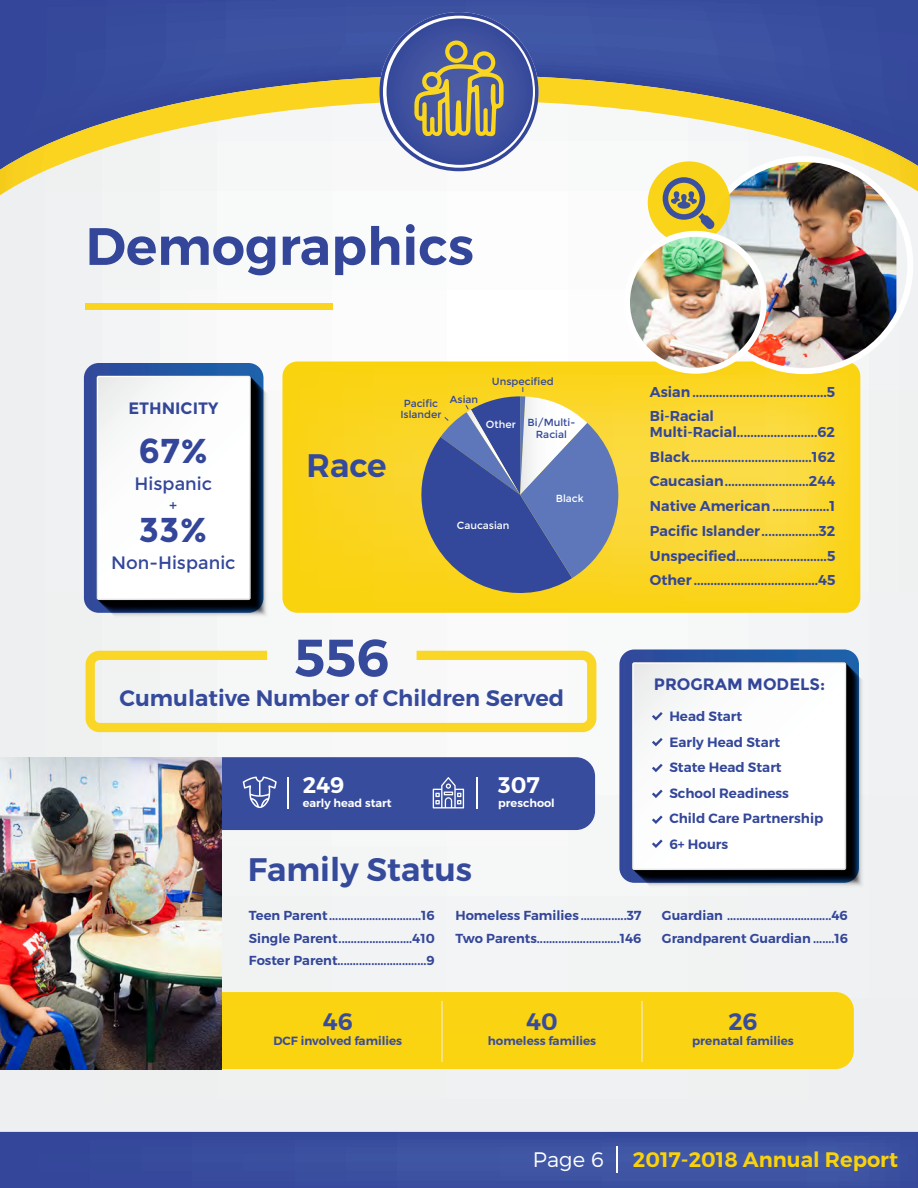
<style>
.page{position:relative;width:918px;height:1188px;background:#f2f3f4}
.page>*{position:absolute;margin:0;border:0;box-sizing:border-box;transform-origin:0 0}
.t1{font:600 52.5px "Montserrat";color:#334699}
.t2{font:600 52.5px "Montserrat";color:#364a9c}
.t3{font:700 34.5px "Montserrat";color:#334699}
.t4{font:600 32.55px "Montserrat";color:#364a9c}
.t5{font:600 23.85px "Montserrat";color:#384c9d}
.t6{font:600 22.65px "Montserrat";color:#fff}
.t7{font:600 22.5px "Montserrat";color:#364a9c}
.t8{font:600 21px "Montserrat";color:#fad20c}
.t9{font:300 21px "Montserrat";color:#fff}
.t10{font:18px "Montserrat";color:#334699}
.t11{font:700 16.5px "Montserrat";color:#334699}
.t12{font:600 14.25px/24.8px "Montserrat";color:#334699}
.t13{font:14.25px "Montserrat";color:#334699}
.t14{font:600 13.5px/25.5px "Montserrat";color:#334699}
.t15{font:600 13.05px/22.5px "Montserrat";color:#334699}
.t16{font:600 11.85px "Montserrat";color:#384c9d}
.t17{font:600 11.25px "Montserrat";color:#fff}
.t18{font:10.2px/10.2px "Montserrat";color:#334699;text-align:center}
.t19{font:10.2px/12.3px "Montserrat";color:#33489a}
.t20{font:10.2px "Montserrat";color:#fff}
.s1{color:#fff}
</style>
<div class="page">
<svg style="left:0;top:1132px;width:918px;height:56px;background:#3a4e9f"></svg>
<svg style="left:617px;top:1146px;width:1px;height:27px"></svg>
<svg style="left:0;top:0;width:918px;height:75px;background:#394e9f"></svg>
<svg style="left:0;top:75px;width:918px;height:120px"></svg>
<svg style="left:379px;top:12px;width:160px;height:159px"></svg>
<svg style="left:382px;top:14px;width:155px;height:155px;background:#6a7190"></svg>
<div style="left:86px;top:303px;width:247px;height:7px;background:#fad41e"></div>
<svg style="left:86px;top:651px;width:510px;height:81px"></svg>
<svg style="left:282px;top:362px;width:578px;height:251px;background:#fad626"></svg>
<svg style="left:415px;top:387px;width:214px;height:220px;background:#93927e"></svg>
<div style="left:221px;top:992px;width:633px;height:77px;background:#fad311"></div>
<hr style="left:441px;top:1002px;width:2px;height:60px;background:#f0f1f1">
<hr style="left:641px;top:1002px;width:1px;height:60px;background:#f0f1f1">
<div style="left:221px;top:757px;width:374px;height:73px;background:#384c9d"></div>
<img style="left:0;top:757px;width:221px;height:312px">
<svg style="left:619px;top:650px;width:240px;height:233px;background:#1f3767"></svg>
<svg style="left:632px;top:662px;width:214px;height:208px"></svg>
<svg style="left:634px;top:664px;width:211px;height:205px"></svg>
<svg style="left:84px;top:363px;width:179px;height:250px;background:#1f3667"></svg>
<svg style="left:97px;top:376px;width:154px;height:224px"></svg>
<img style="left:717px;top:159px;width:179px;height:212px">
<div style="left:695px;top:156px;width:218px;height:218px;border:6px solid #fff;border-radius:50%"></div>
<div style="left:648px;top:161px;width:82px;height:83px;background:#f9d318;border-radius:50%"></div>
<svg style="left:663px;top:177px;width:52px;height:52px"></svg>
<img style="left:627px;top:236px;width:137px;height:133px">
<div style="left:624px;top:231px;width:143px;height:143px;border:6px solid #fff;border-radius:50%"></div>
<h1 class="t1" style="left:86px;top:214px;width:390px">Demographics</h1>
<p class="t18" style="left:492px;top:376px;width:63px">Unspecified</p>
<p class="t11" style="left:128px;top:399px;width:92px">ETHNICITY</p>
<h2 class="t3" style="left:138px;top:430px;width:71px">67%</h2>
<p class="t10" style="left:135px;top:473px;width:79px">Hispanic</p>
<h2 class="t3" style="left:139px;top:510px;width:71px">33%</h2>
<p class="t10" style="left:111px;top:553px;width:126px">Non-Hispanic</p>
<p class="t13" style="left:169px;top:498px;width:10px">+</p>
<h3 class="t4" style="left:306px;top:445px;width:82px">Race</h3>
<p class="t18" style="left:400px;top:399px;width:43px">Pacific<br>Islander</p>
<p class="t18" style="left:450px;top:394px;width:30px">Asian</p>
<p class="t19" style="left:536px;top:416px;width:41px;text-indent:-50px"><span class="s1">Other</span> Bi/Multi-<br>Racial</p>
<p class="t20" style="left:457px;top:520px;width:54px">Caucasian</p>
<p class="t20" style="left:556px;top:492px;width:29px">Black</p>
<h1 class="t2" style="left:294px;top:625px;width:96px">556</h1>
<h3 class="t7" style="left:120px;top:684px;width:446px">Cumulative Number of Children Served</h3>
<h3 class="t6" style="left:303px;top:771px;width:43px">249</h3>
<p class="t17" style="left:303px;top:796px;width:91px">early head start</p>
<h3 class="t6" style="left:498px;top:771px;width:43px">307</h3>
<p class="t17" style="left:498px;top:796px;width:58px">preschool</p>
<p class="t12" style="left:650px;top:379px;width:187px">Asian ........................................5<br>Bi-Racial</p>
<p class="t12" style="left:650px;top:420px;width:187px;text-align:justify">Multi-Racial........................62<br>Black....................................162<br>Caucasian.........................244<br>Native American .................1<br>Pacific Islander.................32<br>Unspecified...........................5<br>Other .....................................45</p>
<p class="t11" style="left:654px;top:674px;width:173px">PROGRAM MODELS:</p>
<p class="t14" style="left:669px;top:704px;width:156px">Head Start<br>Early Head Start<br>State Head Start<br>School Readiness<br>Child Care Partnership<br>6+ Hours</p>
<h3 class="t4" style="left:248px;top:850px;width:226px">Family Status</h3>
<p class="t15" style="left:249px;top:904px;width:187px;text-align:justify">Teen Parent..............................16<br>Single Parent........................410<br>Foster Parent.............................9</p>
<p class="t15" style="left:455px;top:904px;width:188px">Homeless Families ...............37<br>Two Parents...........................146</p>
<p class="t15" style="left:662px;top:904px;width:188px">Guardian ..................................46<br>Grandparent Guardian .......16</p>
<h3 class="t5" style="left:323px;top:1007px;width:31px">46</h3>
<p class="t16" style="left:274px;top:1034px;width:130px">DCF involved families</p>
<h3 class="t5" style="left:526px;top:1007px;width:33px">40</h3>
<p class="t16" style="left:488px;top:1034px;width:110px">homeless families</p>
<h3 class="t5" style="left:728px;top:1007px;width:31px">26</h3>
<p class="t16" style="left:692px;top:1034px;width:103px">prenatal families</p>
<h3 class="t9" style="left:533px;top:1147px;width:72px">Page 6</h3>
<h3 class="t8" style="left:633px;top:1147px;width:267px">2017-2018 Annual Report</h3>
</div>
